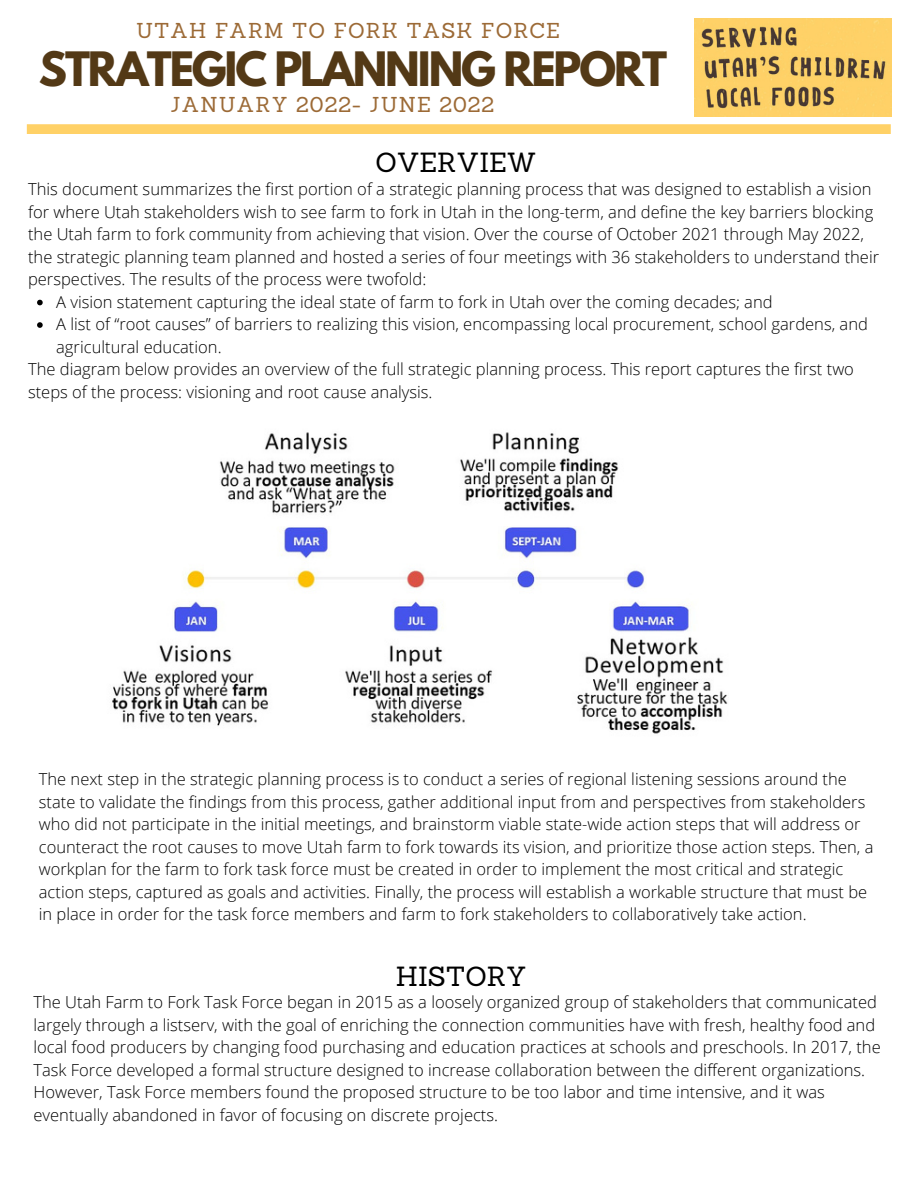
<style>
.page{position:relative;width:918px;height:1188px;background:#fff}
.page>*{position:absolute;margin:0;border:0;box-sizing:border-box;transform-origin:0 0}
.t1{font:700 42px "League Spartan";letter-spacing:-.05em;color:#533916}
.t2{font:27px "Sanchez";color:#000}
.t3{font:21px "Sanchez";letter-spacing:.05em;color:#9c6a36}
.t4{font:300 16.5px/22.5px "Open Sans";color:#000}
</style>
<div class="page">
<svg style="left:27px;top:124px;width:864px;height:10px"></svg>
<img style="left:694px;top:19px;width:197px;height:98px">
<img style="left:112px;top:432px;width:616px;height:302px">
<svg style="left:37px;top:300px;width:6px;height:5px"></svg>
<svg style="left:37px;top:322px;width:6px;height:6px"></svg>
<p class="t3" style="left:136px;top:17px;width:425px">UTAH FARM TO FORK TASK FORCE</p>
<h1 class="t1" style="left:39px;top:48px;width:630px">STRATEGIC PLANNING REPORT</h1>
<p class="t3" style="left:171px;top:91px;width:325px">JANUARY 2022- JUNE 2022</p>
<h2 class="t2" style="left:375px;top:145px;width:163px">OVERVIEW</h2>
<p class="t4" style="left:28px;top:177px;width:853px">This document summarizes the first portion of a strategic planning process that was designed to establish a vision for where Utah stakeholders wish to see farm to fork in Utah in the long-term, and define the key barriers blocking the Utah farm to fork community from achieving that vision. Over the course of October 2021 through May 2022, the strategic planning team planned and hosted a series of four meetings with 36 stakeholders to understand their perspectives. The results of the process were twofold:</p>
<p class="t4" style="left:56px;top:290px;width:813px">A vision statement capturing the ideal state of farm to fork in Utah over the coming decades; and<br>A list of “root causes” of barriers to realizing this vision, encompassing local procurement, school gardens, and agricultural education.</p>
<p class="t4" style="left:28px;top:357px;width:827px">The diagram below provides an overview of the full strategic planning process. This report captures the first two steps of the process: visioning and root cause analysis.</p>
<p class="t4" style="left:39px;top:768px;width:836px">The next step in the strategic planning process is to conduct a series of regional listening sessions around the state to validate the findings from this process, gather additional input from and perspectives from stakeholders who did not participate in the initial meetings, and brainstorm viable state-wide action steps that will address or counteract the root causes to move Utah farm to fork towards its vision, and prioritize those action steps. Then, a workplan for the farm to fork task force must be created in order to implement the most critical and strategic action steps, captured as goals and activities. Finally, the process will establish a workable structure that must be in place in order for the task force members and farm to fork stakeholders to collaboratively take action.</p>
<h2 class="t2" style="left:396px;top:958px;width:132px">HISTORY</h2>
<p class="t4" style="left:33px;top:991px;width:849px">The Utah Farm to Fork Task Force began in 2015 as a loosely organized group of stakeholders that communicated largely through a listserv, with the goal of enriching the connection communities have with fresh, healthy food and local food producers by changing food purchasing and education practices at schools and preschools. In 2017, the Task Force developed a formal structure designed to increase collaboration between the different organizations.<br>However, Task Force members found the proposed structure to be too labor and time intensive, and it was eventually abandoned in favor of focusing on discrete projects.</p>
</div>
